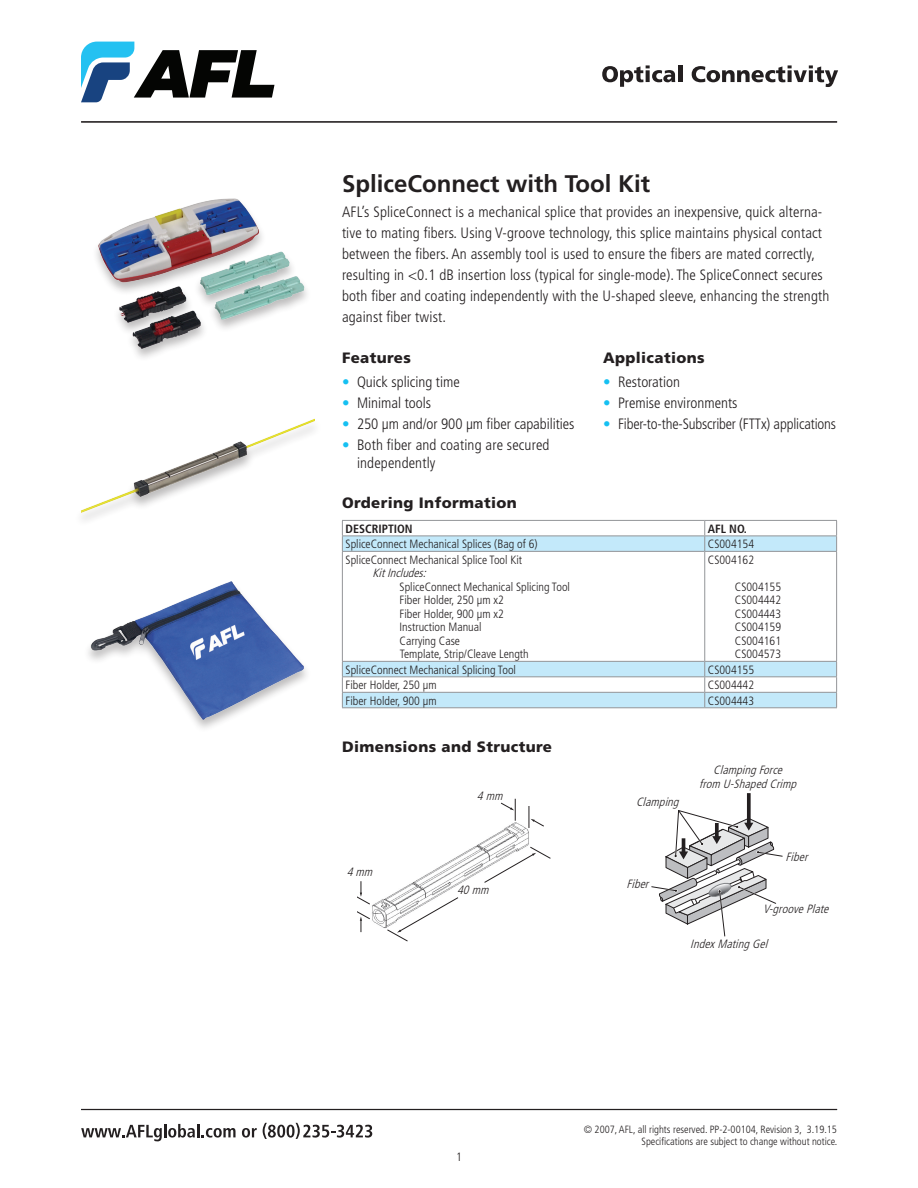
<style>
.page{position:relative;width:918px;height:1188px;background:#fff}
.page>*{position:absolute;margin:0;border:0;box-sizing:border-box;transform-origin:0 0}
.FPP_Product_Title_TO{font:700 24px "Frutiger LT Std";color:#231f20}
.FPP_Body_Text{font:300 condensed 15px/21px "Frutiger LT Std";letter-spacing:.01em;color:#231f20}
.FPP_Bullits{font:300 condensed 15px/18px "Frutiger LT Std";color:#231f20}
.FPP_Subhead{font:900 15px "Frutiger LT Std";letter-spacing:.025em;color:#231f20}
.FPP_Table_Body_Text{font:300 condensed 12px "Frutiger LT Std";color:#231f20}
.FPP_Caption{font:italic 300 condensed 12px "Frutiger LT Std";color:#231f20}
.FPP_Table_Header{font:700 condensed 12px "Frutiger LT Std";color:#231f20}
.FPP_Table_Body_Text-2{font:italic 300 condensed 12px "Frutiger LT Std";color:#231f20}
.t1{font:300 condensed 10.5px/12px "Frutiger LT Std";color:#231f20;text-align:right}
.s1{color:#15c0f2}
</style>
<div class="page">
<svg style="left:81px;top:42px;width:193px;height:60px"></svg>
<svg style="left:81px;top:1124px;width:155px;height:17px"></svg>
<svg style="left:242px;top:1128px;width:15px;height:10px"></svg>
<svg style="left:263px;top:1123px;width:109px;height:16px"></svg>
<hr style="left:81px;top:121px;width:756px;height:1px;background:#231f20">
<hr style="left:81px;top:1109px;width:756px;height:1px;background:#231f20">
<svg style="left:602px;top:65px;width:73px;height:22px"></svg>
<hr style="left:678px;top:65px;width:4px;height:17px;background:#231f20">
<svg style="left:692px;top:65px;width:146px;height:22px"></svg>
<svg style="left:343px;top:537px;width:493px;height:170px"></svg>
<hr style="left:342px;top:520px;width:363px;height:1px;background:#939598">
<hr style="left:705px;top:520px;width:132px;height:1px;background:#939598">
<hr style="left:342px;top:536px;width:363px;height:1px;background:#939598">
<svg style="left:342px;top:521px;width:1px;height:30px"></svg>
<hr style="left:705px;top:536px;width:132px;height:1px;background:#939598">
<svg style="left:704px;top:521px;width:1px;height:30px"></svg>
<svg style="left:836px;top:521px;width:1px;height:30px"></svg>
<hr style="left:342px;top:551px;width:363px;height:1px;background:#939598">
<hr style="left:342px;top:552px;width:1px;height:109px;background:#939598">
<hr style="left:705px;top:551px;width:132px;height:1px;background:#939598">
<hr style="left:704px;top:552px;width:1px;height:109px;background:#939598">
<hr style="left:836px;top:552px;width:1px;height:109px;background:#939598">
<hr style="left:342px;top:661px;width:363px;height:1px;background:#939598">
<hr style="left:705px;top:661px;width:132px;height:1px;background:#939598">
<hr style="left:342px;top:676px;width:363px;height:1px;background:#939598">
<hr style="left:705px;top:676px;width:132px;height:1px;background:#939598">
<hr style="left:342px;top:692px;width:363px;height:1px;background:#939598">
<svg style="left:342px;top:662px;width:1px;height:45px"></svg>
<hr style="left:705px;top:692px;width:132px;height:1px;background:#939598">
<svg style="left:704px;top:662px;width:1px;height:45px"></svg>
<svg style="left:836px;top:662px;width:1px;height:45px"></svg>
<hr style="left:342px;top:707px;width:363px;height:1px;background:#939598">
<hr style="left:705px;top:707px;width:132px;height:1px;background:#939598">
<img style="left:96px;top:198px;width:211px;height:160px">
<img style="left:81px;top:418px;width:234px;height:102px">
<img style="left:88px;top:581px;width:219px;height:147px">
<img style="left:360px;top:813px;width:169px;height:120px">
<svg style="left:651px;top:793px;width:132px;height:144px"></svg>
<svg style="left:484px;top:846px;width:67px;height:37px"></svg>
<svg style="left:387px;top:897px;width:72px;height:45px"></svg>
<svg style="left:500px;top:799px;width:16px;height:22px"></svg>
<svg style="left:529px;top:806px;width:15px;height:22px"></svg>
<svg style="left:357px;top:881px;width:13px;height:51px"></svg>
<div style="left:361px;top:825px;width:15px;height:19px;background:#fff"></div>
<p class="FPP_Product_Title_TO" style="left:342px;top:170px;width:310px">SpliceConnect with Tool Kit</p>
<p class="FPP_Body_Text" style="left:342px;top:202px;width:489px">AFL’s SpliceConnect is a mechanical splice that provides an inexpensive, quick alterna&shy;tive to mating fibers. Using V-groove technology, this splice maintains physical contact between the fibers. An assembly tool is used to ensure the fibers are mated correctly, resulting in &lt;0.1 dB insertion loss (typical for single-mode). The SpliceConnect secures both fiber and coating independently with the U-shaped sleeve, enhancing the strength against fiber twist.</p>
<p class="FPP_Subhead" style="left:342px;top:349px;width:71px">Features</p>
<p class="FPP_Bullits" style="left:342px;top:373px;width:119px"><span class="s1">•</span> Quick splicing time</p>
<p class="FPP_Bullits" style="left:342px;top:394px;width:91px"><span class="s1">•</span> Minimal tools</p>
<p class="FPP_Bullits" style="left:342px;top:415px;width:234px"><span class="s1">•</span> 250 µm and/or 900 µm fiber capabilities</p>
<p class="FPP_Bullits" style="left:357px;top:436px;width:194px;text-indent:-15px"><span class="s1">•</span> Both fiber and coating are secured independently</p>
<p class="FPP_Subhead" style="left:603px;top:349px;width:103px">Applications</p>
<p class="FPP_Bullits" style="left:603px;top:373px;width:78px"><span class="s1">•</span> Restoration</p>
<p class="FPP_Bullits" style="left:603px;top:394px;width:136px"><span class="s1">•</span> Premise environments</p>
<p class="FPP_Bullits" style="left:603px;top:415px;width:235px"><span class="s1">•</span> Fiber-to-the-Subscriber (FTTx) applications</p>
<p class="FPP_Subhead" style="left:342px;top:494px;width:176px">Ordering Information</p>
<p class="FPP_Table_Header" style="left:346px;top:521px;width:69px">DESCRIPTION</p>
<p class="FPP_Table_Header" style="left:708px;top:521px;width:41px">AFL NO.</p>
<p class="FPP_Table_Body_Text" style="left:346px;top:537px;width:193px">SpliceConnect Mechanical Splices (Bag of 6)</p>
<p class="FPP_Table_Body_Text" style="left:708px;top:537px;width:48px">CS004154</p>
<p class="FPP_Table_Body_Text" style="left:346px;top:553px;width:178px">SpliceConnect Mechanical Splice Tool Kit</p>
<p class="FPP_Table_Body_Text-2" style="left:373px;top:566px;width:58px">KitIncludes:</p>
<p class="FPP_Table_Body_Text" style="left:400px;top:580px;width:172px">SpliceConnect Mechanical Splicing Tool</p>
<p class="FPP_Table_Body_Text" style="left:400px;top:593px;width:106px">Fiber Holder, 250 µm x2</p>
<p class="FPP_Table_Body_Text" style="left:400px;top:607px;width:106px">Fiber Holder, 900 µm x2</p>
<p class="FPP_Table_Body_Text" style="left:400px;top:620px;width:83px">Instruction Manual</p>
<p class="FPP_Table_Body_Text" style="left:400px;top:634px;width:62px">Carrying Case</p>
<p class="FPP_Table_Body_Text" style="left:400px;top:647px;width:131px">Template, Strip/Cleave Length</p>
<p class="FPP_Table_Body_Text" style="left:708px;top:553px;width:48px">CS004162</p>
<p class="FPP_Table_Body_Text" style="left:735px;top:580px;width:48px">CS004155</p>
<p class="FPP_Table_Body_Text" style="left:735px;top:593px;width:48px">CS004442</p>
<p class="FPP_Table_Body_Text" style="left:735px;top:607px;width:48px">CS004443</p>
<p class="FPP_Table_Body_Text" style="left:735px;top:620px;width:48px">CS004159</p>
<p class="FPP_Table_Body_Text" style="left:735px;top:634px;width:48px">CS004161</p>
<p class="FPP_Table_Body_Text" style="left:735px;top:647px;width:48px">CS004573</p>
<p class="FPP_Table_Body_Text" style="left:346px;top:663px;width:172px">SpliceConnect Mechanical Splicing Tool</p>
<p class="FPP_Table_Body_Text" style="left:708px;top:663px;width:48px">CS004155</p>
<p class="FPP_Table_Body_Text" style="left:346px;top:678px;width:93px">Fiber Holder, 250 µm</p>
<p class="FPP_Table_Body_Text" style="left:708px;top:678px;width:48px">CS004442</p>
<p class="FPP_Table_Body_Text" style="left:346px;top:694px;width:93px">Fiber Holder, 900 µm</p>
<p class="FPP_Table_Body_Text" style="left:708px;top:694px;width:48px">CS004443</p>
<p class="FPP_Subhead" style="left:342px;top:737px;width:212px">Dimensions and Structure</p>
<p class="FPP_Caption" style="left:347px;top:865px;width:31px">4mm</p>
<p class="FPP_Caption" style="left:477px;top:789px;width:31px">4mm</p>
<p class="FPP_Caption" style="left:457px;top:883px;width:37px">40mm</p>
<p class="FPP_Caption" style="left:636px;top:795px;width:48px">Clamping</p>
<p class="FPP_Caption" style="left:713px;top:763px;width:74px">ClampingForce</p>
<p class="FPP_Caption" style="left:699px;top:777px;width:102px">from U-ShapedCrimp</p>
<p class="FPP_Caption" style="left:626px;top:877px;width:27px">Fiber</p>
<p class="FPP_Caption" style="left:786px;top:850px;width:27px">Fiber</p>
<p class="FPP_Caption" style="left:763px;top:902px;width:71px">V-groovePlate</p>
<p class="FPP_Caption" style="left:690px;top:937px;width:82px">IndexMatingGel</p>
<p class="FPP_Table_Body_Text" style="left:456px;top:1150px;width:7px">1</p>
<p class="t1" style="left:584px;top:1124px;width:255px">© 2007, AFL, all rights reserved. PP-2-00104, Revision 3, 3.19.15<br>Specifications are subject to change without notice.</p>
</div>
